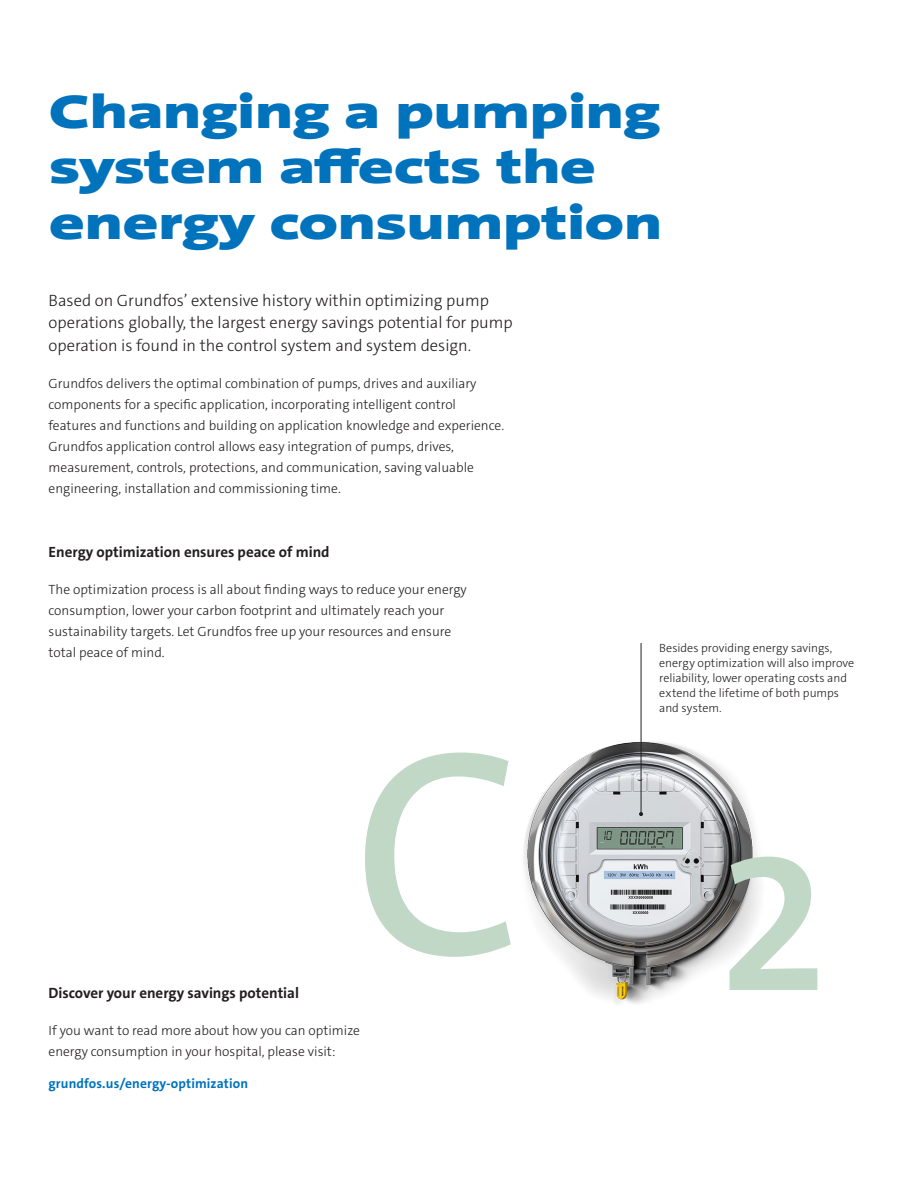
<style>
.page{position:relative;width:918px;height:1188px;background:#fff}
.page>*{position:absolute;margin:0;border:0;box-sizing:border-box;transform-origin:0 0}
.t1{font:900 48px/55.5px "Grundfos The Sans Extd";color:#0073bc}
.t2{font:300 16.5px/22.5px "Grundfos The Sans";color:#231f20}
.t3{font:700 15px "Grundfos The Sans";color:#231f20}
.t4{font:300 13.5px/21px "Grundfos The Sans";color:#231f20}
.Brødtekst{font:700 13.5px "Grundfos The Sans";letter-spacing:.01em;color:#0073bc}
.t5{font:300 12px/15px "Grundfos The Sans";color:#231f20}
</style>
<div class="page">
<img style="left:590px;top:740px;width:108px;height:264px">
<svg style="left:365px;top:753px;width:452px;height:237px"></svg>
<hr style="left:641px;top:643px;width:1px;height:171px;background:#231f20">
<svg style="left:639px;top:812px;width:4px;height:4px"></svg>
<p class="t1" style="left:49px;top:84px;width:614px">Changing a pumping system affects the energy consumption</p>
<p class="t2" style="left:49px;top:289px;width:466px">Based on Grundfos’ extensive history within optimizing pump operations globally, the largest energy savings potential for pump operation is found in the control system and system design.</p>
<p class="t4" style="left:49px;top:373px;width:457px">Grundfos delivers the optimal combination of pumps, drives and auxiliary components for a specific application, incorporating intelligent control features and functions and building on application knowledge and experience.<br>Grundfos application control allows easy integration of pumps, drives, measurement, controls, protections, and communication, saving valuable engineering, installation and commissioning time.</p>
<p class="t3" style="left:49px;top:542px;width:283px">Energy optimization ensures peace of mind</p>
<p class="t4" style="left:49px;top:579px;width:420px">The optimization process is all about finding ways to reduce your energy consumption, lower your carbon footprint and ultimately reach your sustainability targets. Let Grundfos free up your resources and ensure total peace of mind.</p>
<p class="t3" style="left:49px;top:983px;width:252px">Discover your energy savings potential</p>
<p class="t4" style="left:49px;top:1020px;width:313px">If you want to read more about how you can optimize energy consumption in your hospital, please visit:</p>
<p class="Brødtekst" style="left:49px;top:1075px;width:201px">grundfos.us/energy-optimization</p>
<p class="t5" style="left:659px;top:640px;width:197px">Besides providing energy savings, energy optimization will also improve reliability, lower operating costs and extend the lifetime of both pumps and system.</p>
</div>
